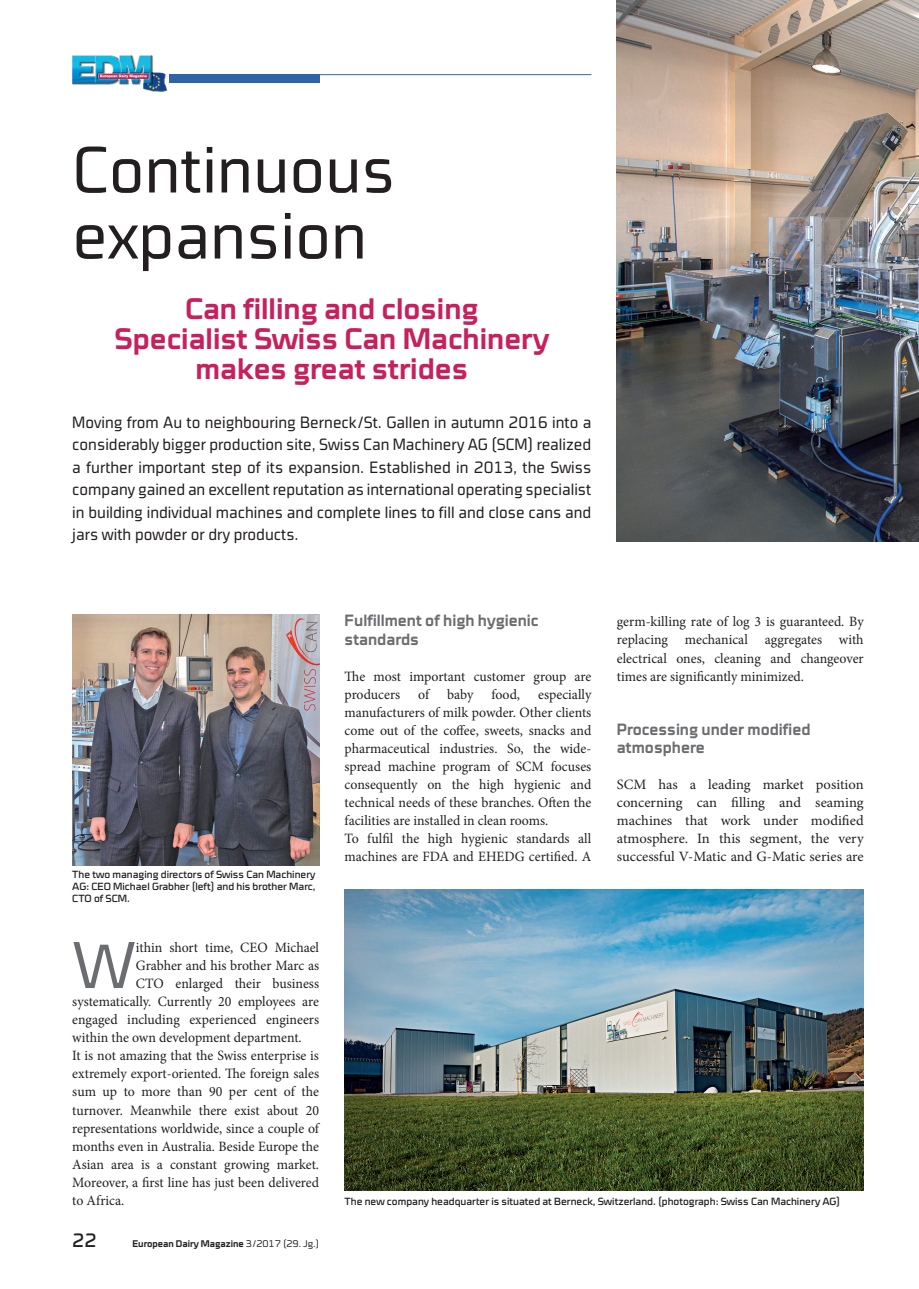
<style>
.page{position:relative;width:919px;height:1289px;background:#fff}
.page>*{position:absolute;margin:0;border:0;box-sizing:border-box;transform-origin:0 0}
.t1{font:300 condensed 66.6px "Cube OT";color:#6c6d70}
.t2{font:300 condensed 66px/66px "Cube OT";color:#231f20}
.t3{font:700 30px/30px "Cube OT";color:#c7205c;text-align:center}
.t4{font:19.5px "Cube OT";color:#231f20}
.t5{font:300 condensed 16.5px/22.5px "Cube OT";color:#231f20;text-align:justify}
.t6{font:700 16.5px/18px "Cube OT";color:#6c6d70}
.t7{font:14.25px/18px "Minion Pro";color:#231f20}
.t8{font:10.5px/12px "Cube OT";color:#231f20;text-align:justify}
.t9{font:700 9.75px "Cube OT";color:#231f20}
.s1{font-weight:300}
</style>
<div class="page">
<div style="left:168px;top:74px;width:151px;height:9px;background:#2f64a9"></div>
<img style="left:72px;top:55px;width:97px;height:37px">
<hr style="left:319px;top:74px;width:272px;height:1px;background:#2f64a9">
<img style="left:72px;top:614px;width:247px;height:251px">
<img style="left:617px;top:0;width:301px;height:541px">
<img style="left:344px;top:889px;width:519px;height:301px">
<h2 class="t2" style="left:72px;top:136px;width:324px">Continuous expansion</h2>
<h3 class="t3" style="left:114px;top:293px;width:436px">Can filling and closing<br>Specialist Swiss Can Machinery makes great strides</h3>
<p class="t5" style="left:72px;top:410px;width:520px">Moving from Au to neighbouring Berneck/St. Gallen in autumn 2016 into a considerably bigger production site, Swiss Can Machinery AG (SCM) realized a further important step of its expansion. Established in 2013, the Swiss company gained an excellent reputation as international operating specialist in building individual machines and complete lines to fill and close cans and jars with powder or dry products.</p>
<p class="t8" style="left:72px;top:868px;width:245px">The two managing directors of Swiss Can Machinery AG: CEO Michael Grabher (left) and his brother Marc, CTO of SCM.</p>
<p class="t6" style="left:344px;top:611px;width:195px">Fulfillment of high hygienic standards</p>
<p class="t7" style="left:344px;top:667px;width:248px">The most important customer group are producers</p>
<p class="t7" style="left:344px;top:685px;width:248px;text-indent:193px">especially manufacturers of milk powder. Other clients come out of the coffee, sweets, snacks and pharmaceutical industries. So, the wide&shy;spread machine program of SCM focuses consequently on the high hygienic and technical needs of these branches. Often the facilities are installed in clean rooms.<br>To fulfil the high hygienic standards all machines are FDA and EHEDG certified. A</p>
<p class="t7" style="left:418px;top:685px;width:12px">of</p>
<p class="t7" style="left:447px;top:685px;width:28px">baby</p>
<p class="t7" style="left:491px;top:685px;width:30px">food,</p>
<p class="t7" style="left:617px;top:613px;width:248px;text-align:justify">germ-killing rate of log 3 is guaranteed. By replacing mechanical aggregates with electrical ones, cleaning and changeover times are significantly minimized.</p>
<p class="t6" style="left:617px;top:720px;width:195px">Processing under modified atmosphere</p>
<p class="t7" style="left:617px;top:775px;width:248px;text-align:justify">SCM has a leading market position concerning can filling and seaming machines that work under modified atmosphere. In this segment, the very successful V-Matic and G-Matic series are</p>
<h1 class="t1" style="left:72px;top:928px;width:65px">W</h1>
<p class="t7" style="left:136px;top:938px;width:185px">ithin short time, CEO Michael</p>
<p class="t7" style="left:136px;top:956px;width:185px">Grabher and his brother Marc as</p>
<p class="t7" style="left:136px;top:974px;width:185px">CTO enlarged their business</p>
<p class="t7" style="left:72px;top:992px;width:248px">systematically. Currently 20 employees are</p>
<p class="t7" style="left:72px;top:1010px;width:248px">engaged including experienced engineers</p>
<p class="t7" style="left:72px;top:1028px;width:231px">within the own development department.</p>
<p class="t7" style="left:72px;top:1046px;width:248px">It is not amazing that the Swiss enterprise is</p>
<p class="t7" style="left:72px;top:1064px;width:248px">extremely export-oriented. The foreign sales</p>
<p class="t7" style="left:72px;top:1082px;width:248px">sum up to more than 90 per cent of the</p>
<p class="t7" style="left:72px;top:1101px;width:248px">turnover. Meanwhile there exist about 20</p>
<p class="t7" style="left:72px;top:1119px;width:248px">representations worldwide, since a couple of</p>
<p class="t7" style="left:72px;top:1137px;width:248px">months even in Australia. Beside Europe the</p>
<p class="t7" style="left:72px;top:1155px;width:248px">Asian area is a constant growing market.</p>
<p class="t7" style="left:72px;top:1173px;width:248px">Moreover, a first line has just been delivered</p>
<p class="t7" style="left:72px;top:1191px;width:54px">to Africa.</p>
<h3 class="t4" style="left:72px;top:1229px;width:26px">22</h3>
<p class="t9" style="left:133px;top:1237px;width:188px">European Dairy Magazine <span class="s1">3/2017 (29. Jg.)</span></p>
<p class="t8" style="left:344px;top:1195px;width:497px">The new company headquarter is situated at Berneck, Switzerland. (photograph: Swiss Can Machinery AG)</p>
</div>
